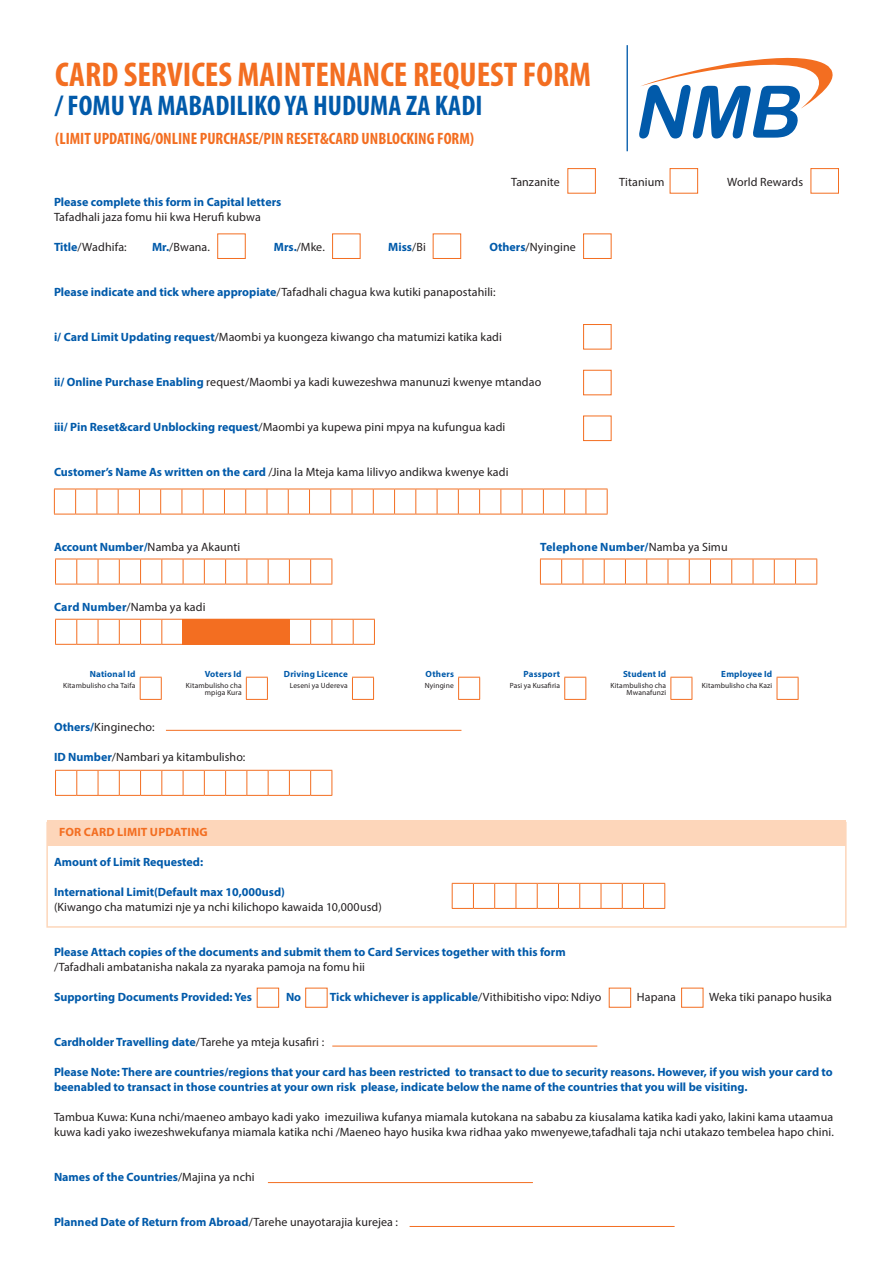
<style>
.page{position:relative;width:893px;height:1263px;background:#fff}
.page>*{position:absolute;margin:0;border:0;box-sizing:border-box;transform-origin:0 0}
.t1{font:700 condensed 34.5px "Myriad Pro";color:#f36e21}
.t2{font:700 condensed 28.5px "Myriad Pro";color:#015aaa}
.t3{font:700 condensed 16.5px "Myriad Pro";color:#f36e21}
.t4{font:12px/15px "Myriad Pro";letter-spacing:.005em;color:#231f20}
.t5{font:700 12px/15px "Myriad Pro";color:#015aaa}
.t6{font:700 12px "Myriad Pro";letter-spacing:.01em;color:#f36e21}
.t7{font:700 9px "Myriad Pro";letter-spacing:.02em;color:#015aaa}
.t8{font:7.5px/7.2px "Myriad Pro";letter-spacing:.015em;color:#231f20;text-align:right}
.s1{font-weight:700;color:#015aaa}
.s2{font-weight:400;color:#231f20}
</style>
<div class="page">
<div style="left:46px;top:822px;width:801px;height:106px;border:2px solid #fdd6ba"></div>
<svg style="left:639px;top:57px;width:194px;height:81px"></svg>
<div style="left:47px;top:820px;width:799px;height:26px;background:#fdd6ba"></div>
<hr style="left:627px;top:45px;width:1px;height:106px;background:#015aaa">
<div style="left:217px;top:233px;width:29px;height:26px;border:1px solid #f36e21"></div>
<div style="left:567px;top:168px;width:29px;height:26px;border:1px solid #f36e21"></div>
<div style="left:583px;top:324px;width:29px;height:26px;border:1px solid #f36e21"></div>
<div style="left:583px;top:370px;width:29px;height:25px;border:1px solid #f36e21"></div>
<div style="left:583px;top:415px;width:29px;height:26px;border:1px solid #f36e21"></div>
<div style="left:670px;top:168px;width:28px;height:26px;border:1px solid #f36e21"></div>
<div style="left:810px;top:168px;width:29px;height:26px;border:1px solid #f36e21"></div>
<div style="left:332px;top:233px;width:29px;height:26px;border:1px solid #f36e21"></div>
<div style="left:433px;top:233px;width:28px;height:26px;border:1px solid #f36e21"></div>
<div style="left:583px;top:233px;width:29px;height:26px;border:1px solid #f36e21"></div>
<svg style="left:54px;top:489px;width:554px;height:26px"></svg>
<svg style="left:452px;top:883px;width:213px;height:26px"></svg>
<svg style="left:540px;top:559px;width:277px;height:26px"></svg>
<svg style="left:55px;top:559px;width:278px;height:26px"></svg>
<svg style="left:55px;top:619px;width:320px;height:26px"></svg>
<svg style="left:55px;top:770px;width:278px;height:26px"></svg>
<hr style="left:166px;top:730px;width:295px;height:1px;background:#f36e21">
<hr style="left:332px;top:1046px;width:265px;height:1px;background:#f36e21">
<svg style="left:246px;top:677px;width:22px;height:23px"></svg>
<svg style="left:352px;top:677px;width:22px;height:23px"></svg>
<svg style="left:458px;top:677px;width:22px;height:23px"></svg>
<svg style="left:564px;top:677px;width:22px;height:23px"></svg>
<svg style="left:670px;top:677px;width:23px;height:23px"></svg>
<svg style="left:777px;top:677px;width:22px;height:23px"></svg>
<svg style="left:140px;top:677px;width:22px;height:23px"></svg>
<div style="left:257px;top:988px;width:22px;height:20px;border:1px solid #f36e21"></div>
<div style="left:305px;top:988px;width:22px;height:20px;border:1px solid #f36e21"></div>
<div style="left:609px;top:988px;width:22px;height:20px;border:1px solid #f36e21"></div>
<div style="left:681px;top:988px;width:22px;height:20px;border:1px solid #f36e21"></div>
<hr style="left:268px;top:1182px;width:265px;height:1px;background:#f36e21">
<hr style="left:410px;top:1226px;width:265px;height:1px;background:#f36e21">
<div style="left:183px;top:619px;width:107px;height:26px;background:#f36e21"></div>
<p class="t1" style="left:55px;top:53px;width:538px">CARD SERVICES MAINTENANCE REQUEST FORM</p>
<p class="t2" style="left:55px;top:88px;width:429px">/ FOMU YA MABADILIKO YA HUDUMA ZA KADI</p>
<p class="t3" style="left:55px;top:128px;width:420px">(LIMIT UPDATING/ONLINE PURCHASE/PIN RESET&amp;CARD UNBLOCKING FORM)</p>
<p class="t4" style="left:511px;top:174px;width:50px">Tanzanite</p>
<p class="t4" style="left:619px;top:174px;width:47px">Titanium</p>
<p class="t4" style="left:727px;top:174px;width:78px">World Rewards</p>
<p class="t5" style="left:54px;top:194px;width:229px">Please complete this form in Capital letters</p>
<p class="t4" style="left:54px;top:210px;width:208px">Tafadhali jaza fomu hii kwa Herufi kubwa</p>
<p class="t4" style="left:54px;top:240px;width:74px"><span class="s1">Title</span>/Wadhifa:</p>
<p class="t4" style="left:152px;top:240px;width:60px"><span class="s1">Mr.</span>/Bwana.</p>
<p class="t4" style="left:274px;top:240px;width:53px"><span class="s1">Mrs.</span>/Mke.</p>
<p class="t5" style="left:388px;top:239px;width:39px">Miss<span class="s2">/Bi</span></p>
<p class="t4" style="left:489px;top:240px;width:88px"><span class="s1">Others</span>/Nyingine</p>
<p class="t4" style="left:54px;top:285px;width:443px"><span class="s1">Please indicate and tick where appropiate</span>/Tafadhali chagua kwa kutiki panapostahili:</p>
<p class="t4" style="left:54px;top:330px;width:449px"><span class="s1">i/ Card Limit Updating request</span>/Maombi ya kuongeza kiwango cha matumizi katika kadi</p>
<p class="t4" style="left:54px;top:375px;width:489px"><span class="s1">ii/ Online Purchase Enabling</span> request/Maombi ya kadi kuwezeshwa manunuzi kwenye mtandao</p>
<p class="t4" style="left:54px;top:420px;width:453px"><span class="s1">iii/ Pin Reset&amp;card Unblocking request</span>/Maombi ya kupewa pini mpya na kufungua kadi</p>
<p class="t4" style="left:54px;top:465px;width:456px"><span class="s1">Customer’s Name As written on the card</span> /Jina la Mteja kama lilivyo andikwa kwenye kadi</p>
<p class="t5" style="left:54px;top:539px;width:188px">Account Number/<span class="s2">Namba ya Akaunti</span></p>
<p class="t5" style="left:540px;top:539px;width:189px">Telephone Number/<span class="s2">Namba ya Simu</span></p>
<p class="t4" style="left:54px;top:600px;width:153px"><span class="s1">Card Number</span>/Namba ya kadi</p>
<p class="t7" style="left:90px;top:668px;width:47px">National Id</p>
<p class="t7" style="left:205px;top:668px;width:38px">Voters Id</p>
<p class="t7" style="left:284px;top:668px;width:65px">Driving Licence</p>
<p class="t7" style="left:426px;top:668px;width:30px">Others</p>
<p class="t7" style="left:524px;top:668px;width:38px">Passport</p>
<p class="t7" style="left:623px;top:668px;width:45px">Student Id</p>
<p class="t7" style="left:721px;top:668px;width:53px">Employee Id</p>
<p class="t8" style="left:63px;top:681px;width:74px">Kitambulisho cha Taifa</p>
<p class="t8" style="left:186px;top:681px;width:57px">Kitambulisho cha mpiga Kura</p>
<p class="t8" style="left:290px;top:681px;width:60px">Leseni ya Udereva</p>
<p class="t8" style="left:425px;top:681px;width:31px">Nyingine</p>
<p class="t8" style="left:510px;top:681px;width:52px">Pasi ya Kusafiria</p>
<p class="t8" style="left:610px;top:681px;width:57px">Kitambulisho cha<br>Mwanafunzi</p>
<p class="t8" style="left:702px;top:681px;width:72px">Kitambulisho cha Kazi</p>
<p class="t4" style="left:54px;top:720px;width:102px"><span class="s1">Others/</span>Kinginecho:</p>
<p class="t4" style="left:54px;top:750px;width:193px"><span class="s1">ID Number</span>/Nambari ya kitambulisho:</p>
<p class="t6" style="left:59px;top:824px;width:150px">FOR CARD LIMIT UPDATING</p>
<p class="t5" style="left:54px;top:854px;width:151px">Amount of Limit Requested:</p>
<p class="t5" style="left:54px;top:884px;width:232px">International Limit(Default max 10,000usd)</p>
<p class="t4" style="left:54px;top:900px;width:329px">(Kiwango cha matumizi nje ya nchi kilichopo kawaida 10,000usd)</p>
<p class="t5" style="left:54px;top:944px;width:513px">Please Attach copies of the documents and submit them to Card Services together with this form</p>
<p class="t4" style="left:54px;top:960px;width:313px">/Tafadhali ambatanisha nakala za nyaraka pamoja na fomu hii</p>
<p class="t5" style="left:54px;top:989px;width:200px">Supporting Documents Provided: Yes</p>
<p class="t5" style="left:286px;top:989px;width:17px">No</p>
<p class="t5" style="left:330px;top:989px;width:273px">Tick whichever is applicable<span class="s2">/Vithibitisho vipo: Ndiyo</span></p>
<p class="t4" style="left:637px;top:990px;width:41px">Hapana</p>
<p class="t4" style="left:709px;top:990px;width:124px">Weka tiki panapo husika</p>
<p class="t5" style="left:54px;top:1034px;width:272px">Cardholder Travelling date<span class="s2">/Tarehe ya mteja kusafiri :</span></p>
<p class="t5" style="left:54px;top:1064px;width:780px">Please Note: There are countries/regions that your card has been restricted to transact to due to security reasons. However, if you wish your card to beenabled to transact in those countries at your own risk please, indicate below the name of the countries that you will be visiting.</p>
<p class="t4" style="left:54px;top:1110px;width:781px">Tambua Kuwa: Kuna nchi/maeneo ambayo kadi yako imezuiliwa kufanya miamala kutokana na sababu za kiusalama katika kadi yako, lakini kama utaamua kuwa kadi yako iwezeshwekufanya miamala katika nchi /Maeneo hayo husika kwa ridhaa yako mwenyewe,tafadhali taja nchi utakazo tembelea hapo chini.</p>
<p class="t5" style="left:54px;top:1169px;width:202px">Names of the Countries<span class="s2">/Majina ya nchi</span></p>
<p class="t5" style="left:54px;top:1214px;width:346px">Planned Date of Return from Abroad<span class="s2">/Tarehe unayotarajia kurejea :</span></p>
</div>
